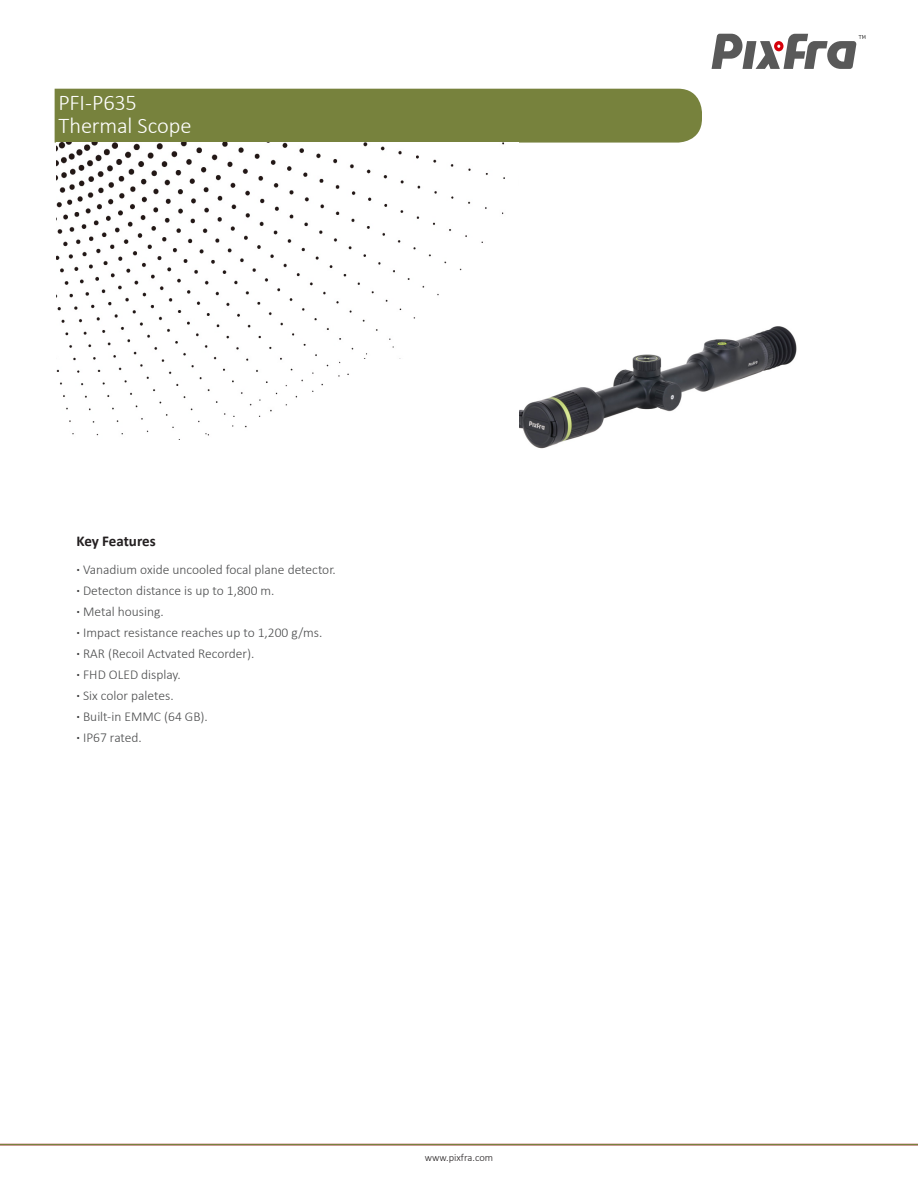
<style>
.page{position:relative;width:918px;height:1188px;background:#fff}
.page>*{position:absolute;margin:0;border:0;box-sizing:border-box;transform-origin:0 0}
.t1{font:300 22.5px "Calibri";letter-spacing:-.01em;color:#fff}
.t2{font:700 15px "Calibri";letter-spacing:-.01em;color:#231f20}
.t3{font:300 13.5px "Calibri";color:#4a4b4c}
.t4{font:300 10.5px "Calibri";color:#231f20}
.s1{font-weight:700;color:#3e3e3f}
</style>
<div class="page">
<div style="left:55px;top:89px;width:647px;height:54px;background:#77823d"></div>
<img style="left:519px;top:326px;width:278px;height:123px">
<hr style="left:0;top:1144px;width:918px;height:1px;background:#77823d">
<img style="left:57px;top:143px;width:448px;height:297px">
<svg style="left:712px;top:34px;width:153px;height:35px"></svg>
<p class="t1" style="left:59px;top:89px;width:80px">PFI-P635</p>
<p class="t1" style="left:59px;top:111px;width:135px">Thermal Scope</p>
<p class="t2" style="left:76px;top:531px;width:81px">Key Features</p>
<p class="t3" style="left:76px;top:561px;width:261px"><span class="s1">·</span> Vanadium oxide uncooled focal plane detector.</p>
<p class="t3" style="left:76px;top:582px;width:200px"><span class="s1">·</span> Detecton distance is up to 1,800 m.</p>
<p class="t3" style="left:76px;top:603px;width:89px"><span class="s1">·</span> Metal housing.</p>
<p class="t3" style="left:76px;top:624px;width:248px"><span class="s1">·</span> Impact resistance reaches up to 1,200 g/ms.</p>
<p class="t3" style="left:76px;top:645px;width:180px"><span class="s1">·</span> RAR (Recoil Actvated Recorder).</p>
<p class="t3" style="left:76px;top:666px;width:106px"><span class="s1">·</span> FHD OLED display.</p>
<p class="t3" style="left:76px;top:687px;width:99px"><span class="s1">·</span> Six color paletes.</p>
<p class="t3" style="left:76px;top:708px;width:133px"><span class="s1">·</span> Built-in EMMC (64 GB).</p>
<p class="t3" style="left:76px;top:729px;width:67px"><span class="s1">·</span> IP67 rated.</p>
<p class="t4" style="left:425px;top:1151px;width:70px">www.pixfra.com</p>
</div>
